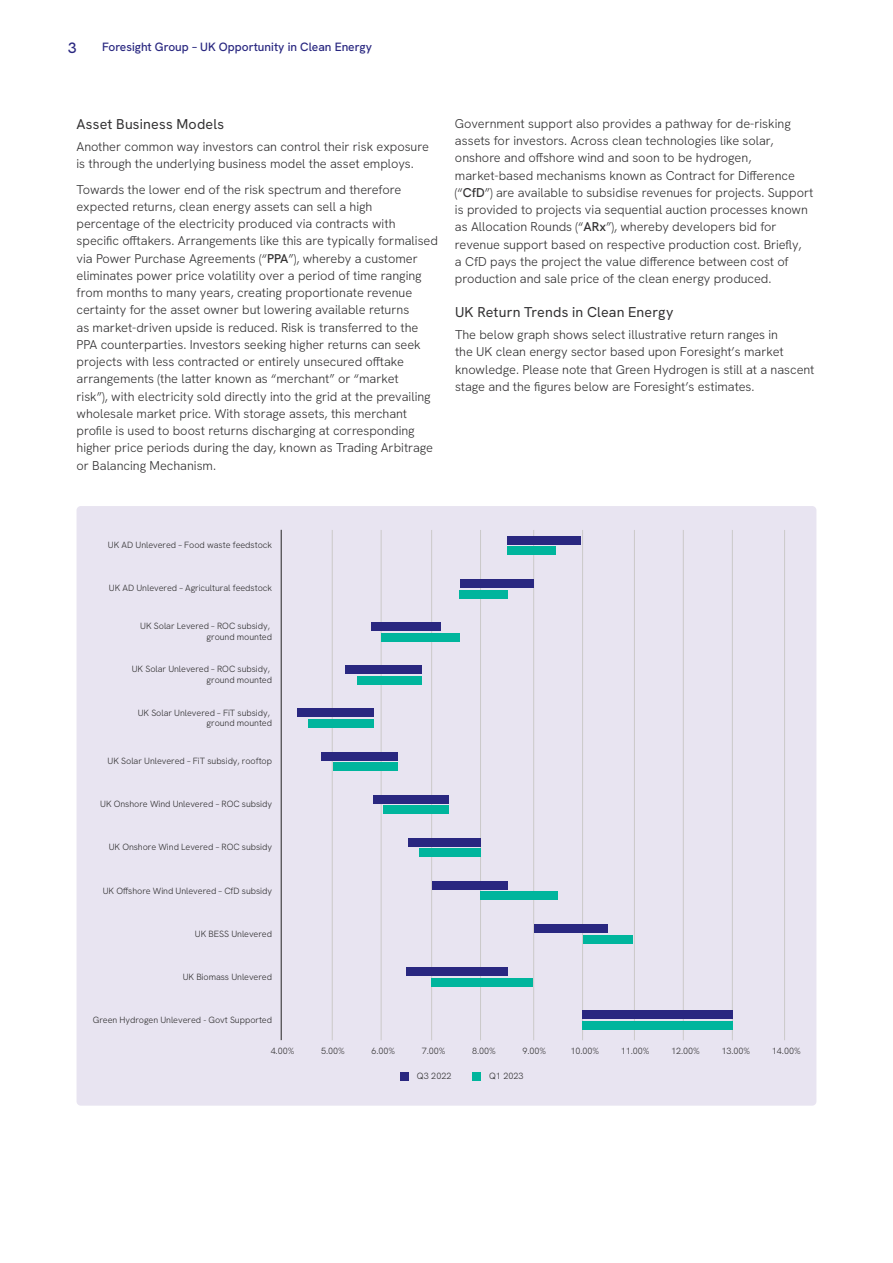
<style>
.page{position:relative;width:893px;height:1263px;background:#fff}
.page>*{position:absolute;margin:0;border:0;box-sizing:border-box;transform-origin:0 0}
.t1{font:500 15px "Hanken Grotesk";color:#292780}
.t2{font:14.25px "Hanken Grotesk";letter-spacing:.01em;color:#333233}
.t3{font:300 12.75px/17.2px "Hanken Grotesk";color:#333233}
.t4{font:500 12px "Hanken Grotesk";color:#292780}
.t5{font:9px/10.8px "Hanken Grotesk";letter-spacing:-.005em;color:#333233;text-align:right}
.s1{font-weight:500}
</style>
<div class="page">
<div style="left:77px;top:506px;width:739px;height:600px;background:#e8e4f1;border-radius:4px"></div>
<hr style="left:281px;top:530px;width:1px;height:510px;background:#242323">
<div style="left:472px;top:1072px;width:8px;height:8px;background:#00b59d"></div>
<div style="left:400px;top:1072px;width:8px;height:8px;background:#292780"></div>
<hr style="left:332px;top:530px;width:1px;height:510px;background:#cbc9c9">
<hr style="left:381px;top:530px;width:1px;height:510px;background:#cbc9c9">
<hr style="left:431px;top:530px;width:1px;height:510px;background:#cbc9c9">
<hr style="left:480px;top:530px;width:1px;height:510px;background:#cbc9c9">
<hr style="left:533px;top:530px;width:1px;height:510px;background:#cbc9c9">
<hr style="left:582px;top:530px;width:1px;height:510px;background:#cbc9c9">
<hr style="left:634px;top:530px;width:1px;height:510px;background:#cbc9c9">
<hr style="left:683px;top:530px;width:1px;height:510px;background:#cbc9c9">
<hr style="left:732px;top:530px;width:1px;height:510px;background:#cbc9c9">
<hr style="left:784px;top:530px;width:1px;height:510px;background:#cbc9c9">
<div style="left:507px;top:536px;width:74px;height:9px;background:#292780"></div>
<div style="left:507px;top:547px;width:49px;height:8px;background:#00b59d"></div>
<div style="left:460px;top:579px;width:74px;height:9px;background:#292780"></div>
<div style="left:460px;top:590px;width:48px;height:8px;background:#00b59d"></div>
<div style="left:371px;top:622px;width:70px;height:9px;background:#292780"></div>
<div style="left:381px;top:633px;width:79px;height:9px;background:#00b59d"></div>
<div style="left:345px;top:665px;width:77px;height:9px;background:#292780"></div>
<div style="left:358px;top:676px;width:64px;height:9px;background:#00b59d"></div>
<div style="left:298px;top:708px;width:76px;height:9px;background:#292780"></div>
<div style="left:308px;top:719px;width:66px;height:9px;background:#00b59d"></div>
<div style="left:321px;top:752px;width:77px;height:8px;background:#292780"></div>
<div style="left:333px;top:762px;width:65px;height:9px;background:#00b59d"></div>
<div style="left:374px;top:795px;width:75px;height:8px;background:#292780"></div>
<div style="left:383px;top:805px;width:66px;height:9px;background:#00b59d"></div>
<div style="left:408px;top:838px;width:72px;height:9px;background:#292780"></div>
<div style="left:419px;top:848px;width:61px;height:9px;background:#00b59d"></div>
<div style="left:432px;top:881px;width:75px;height:9px;background:#292780"></div>
<div style="left:480px;top:891px;width:77px;height:9px;background:#00b59d"></div>
<div style="left:534px;top:924px;width:74px;height:9px;background:#292780"></div>
<div style="left:583px;top:935px;width:50px;height:8px;background:#00b59d"></div>
<div style="left:406px;top:967px;width:101px;height:9px;background:#292780"></div>
<div style="left:432px;top:978px;width:101px;height:8px;background:#00b59d"></div>
<div style="left:582px;top:1010px;width:150px;height:9px;background:#292780"></div>
<div style="left:582px;top:1021px;width:150px;height:9px;background:#00b59d"></div>
<p class="t1" style="left:68px;top:38px;width:10px">3</p>
<p class="t4" style="left:102px;top:39px;width:271px">Foresight Group – UK Opportunity in Clean Energy</p>
<p class="t2" style="left:77px;top:115px;width:149px">Asset Business Models</p>
<p class="t3" style="left:77px;top:137px;width:354px">Another common way investors can control their risk exposure is through the underlying business model the asset employs.</p>
<p class="t3" style="left:77px;top:180px;width:363px">Towards the lower end of the risk spectrum and therefore expected returns, clean energy assets can sell a high percentage of the electricity produced via contracts with specific offtakers. Arrangements like this are typically formalised via Power Purchase Agreements (“<span class="s1">PPA</span>”), whereby a customer eliminates power price volatility over a period of time ranging from months to many years, creating proportionate revenue certainty for the asset owner but lowering available returns<br>as market-driven upside is reduced. Risk is transferred to the PPA counterparties. Investors seeking higher returns can seek projects with less contracted or entirely unsecured offtake arrangements (the latter known as “merchant” or “market<br>risk”), with electricity sold directly into the grid at the prevailing wholesale market price. With storage assets, this merchant profile is used to boost returns discharging at corresponding higher price periods during the day, known as Trading Arbitrage or Balancing Mechanism.</p>
<p class="t3" style="left:455px;top:115px;width:360px">Government support also provides a pathway for de‑risking assets for investors. Across clean technologies like solar, onshore and offshore wind and soon to be hydrogen, market‑based mechanisms known as Contract for Difference (“<span class="s1">CfD</span>”) are available to subsidise revenues for projects. Support is provided to projects via sequential auction processes known as Allocation Rounds (“<span class="s1">ARx</span>”), whereby developers bid for revenue support based on respective production cost. Briefly,<br>a CfD pays the project the value difference between cost of production and sale price of the clean energy produced.</p>
<p class="t2" style="left:455px;top:303px;width:220px">UK Return Trends in Clean Energy</p>
<p class="t3" style="left:455px;top:326px;width:361px">The below graph shows select illustrative return ranges in<br>the UK clean energy sector based upon Foresight’s market knowledge. Please note that Green Hydrogen is still at a nascent stage and the figures below are Foresight’s estimates.</p>
<p class="t5" style="left:108px;top:539px;width:166px">UK AD Unlevered – Food waste feedstock</p>
<p class="t5" style="left:109px;top:583px;width:165px">UK AD Unlevered – Agricultural feedstock</p>
<p class="t5" style="left:140px;top:620px;width:133px">UK Solar Levered – ROC subsidy, ground mounted</p>
<p class="t5" style="left:132px;top:664px;width:142px">UK Solar Unlevered – ROC subsidy, ground mounted</p>
<p class="t5" style="left:138px;top:707px;width:136px">UK Solar Unlevered – FiT subsidy, ground mounted</p>
<p class="t5" style="left:108px;top:755px;width:166px">UK Solar Unlevered – FiT subsidy, rooftop</p>
<p class="t5" style="left:100px;top:798px;width:173px">UK Onshore Wind Unlevered – ROC subsidy</p>
<p class="t5" style="left:109px;top:842px;width:165px">UK Onshore Wind Levered – ROC subsidy</p>
<p class="t5" style="left:103px;top:885px;width:171px">UK Offshore Wind Unlevered – CfD subsidy</p>
<p class="t5" style="left:195px;top:928px;width:79px">UK BESS Unlevered</p>
<p class="t5" style="left:183px;top:971px;width:91px">UK Biomass Unlevered</p>
<p class="t5" style="left:93px;top:1014px;width:181px">Green Hydrogen Unlevered - Govt Supported</p>
<p class="t5" style="left:271px;top:1045px;width:25px">4.00%</p>
<p class="t5" style="left:321px;top:1045px;width:25px">5.00%</p>
<p class="t5" style="left:371px;top:1045px;width:25px">6.00%</p>
<p class="t5" style="left:422px;top:1045px;width:25px">7.00%</p>
<p class="t5" style="left:472px;top:1045px;width:25px">8.00%</p>
<p class="t5" style="left:523px;top:1045px;width:25px">9.00%</p>
<p class="t5" style="left:570px;top:1045px;width:30px">10.00%</p>
<p class="t5" style="left:621px;top:1045px;width:30px">11.00%</p>
<p class="t5" style="left:671px;top:1045px;width:30px">12.00%</p>
<p class="t5" style="left:722px;top:1045px;width:30px">13.00%</p>
<p class="t5" style="left:772px;top:1045px;width:30px">14.00%</p>
<p class="t5" style="left:417px;top:1071px;width:36px">Q3 2022</p>
<p class="t5" style="left:489px;top:1071px;width:36px">Q1 2023</p>
</div>
